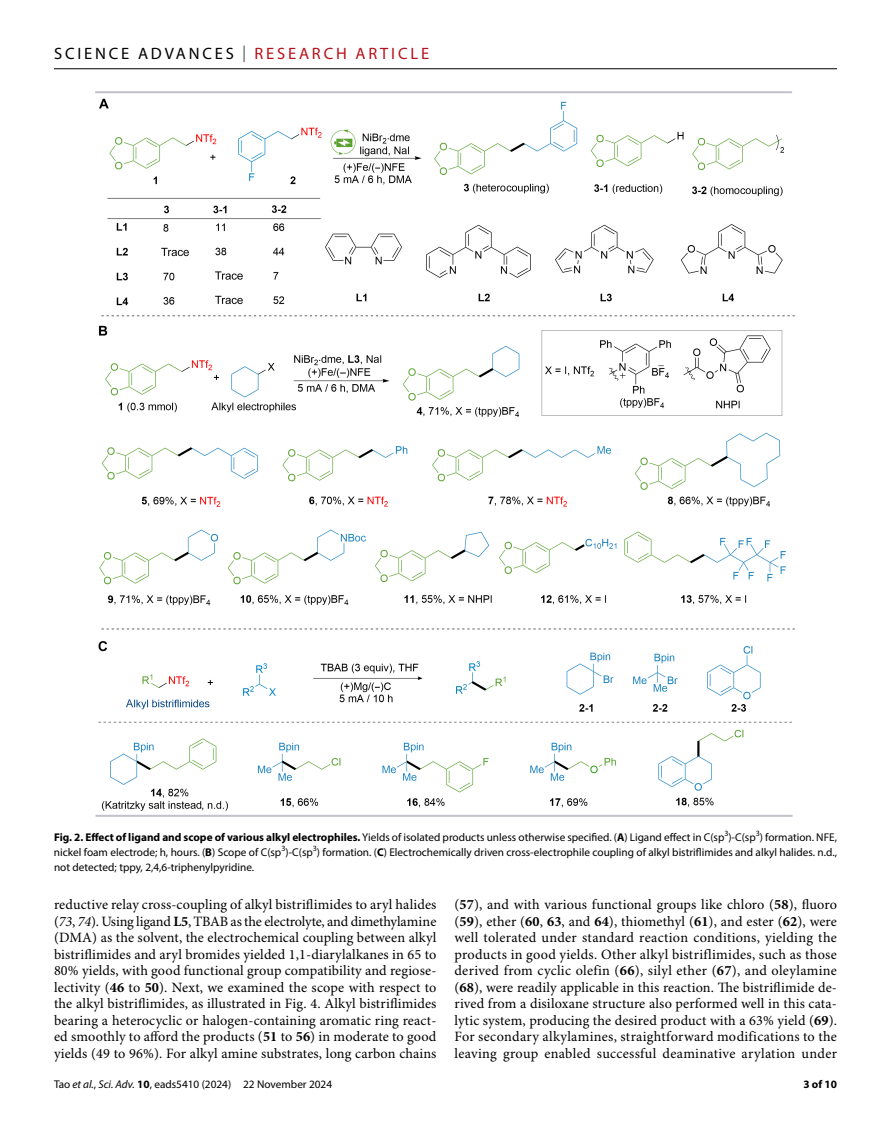
<style>
.page{position:relative;width:891px;height:1134px;background:#fff}
.page>*{position:absolute;margin:0;border:0;box-sizing:border-box;transform-origin:0 0}
.t1{font:16.5px "Myriad Pro";letter-spacing:.17em;color:#000}
.t2{font:14.25px/16.5px "Minion Pro";letter-spacing:.015em;color:#000;text-align:justify}
.t3{font:11.25px/15px "Myriad Pro";color:#000;text-align:justify}
.t4{font:700 11.25px "Myriad Pro";color:#000}
.s1{font-weight:300}
.s2{color:#b5121b}
.s3{font-weight:700}
.s4{font-style:italic}
</style>
<div class="page">
<hr style="left:54px;top:68px;width:783px;height:1px;background:#000">
<img style="left:95px;top:91px;width:700px;height:726px">
<p class="t1" style="left:54px;top:44px;width:376px">Scien ce Advan ces <span class="s1">|</span> <span class="s2">Resear ch Art icle</span></p>
<p class="t3" style="left:54px;top:830px;width:784px"><span class="s3">Fig. 2. Effect of ligand and scope of various alkyl electrophiles.</span> Yields of isolated products unless otherwise specified. (<span class="s3">A</span>) Ligand effect in C(sp<sup>3</sup>)--C(sp<sup>3</sup>) formation. NFE, nickel foam electrode; h, hours. (<span class="s3">B</span>) Scope of C(sp<sup>3</sup>)--C(sp<sup>3</sup>) formation. (<span class="s3">C</span>) Electrochemically driven cross-electrophile coupling of alkyl bistriflimides and alkyl halides. n.d., not detected; tppy, 2,4,6-triphenylpyridine.</p>
<p class="t2" style="left:54px;top:897px;width:384px">reductive relay cross-coupling of alkyl bistriflimides to aryl halides (<span class="s4">73</span>, <span class="s4">74</span>). Using ligand <span class="s3">L5</span>, TBAB as the electrolyte, and dimethylamine (DMA) as the solvent, the electrochemical coupling between alkyl bistriflimides and aryl bromides yielded 1,1-diarylalkanes in 65 to 80% yields, with good functional group compatibility and regiose&shy;lectivity (<span class="s3">46</span> to <span class="s3">50</span>). Next, we examined the scope with respect to the alkyl bistriflimides, as illustrated in Fig. 4. Alkyl bistriflimides bearing a heterocyclic or halogen-containing aromatic ring react&shy;ed smoothly to afford the products (<span class="s3">51</span> to <span class="s3">56</span>) in moderate to good yields (49 to 96%). For alkyl amine substrates, long carbon chains</p>
<p class="t2" style="left:454px;top:897px;width:384px">(<span class="s3">57</span>), and with various functional groups like chloro (<span class="s3">58</span>), fluoro (<span class="s3">59</span>), ether (<span class="s3">60</span>, <span class="s3">63</span>, and <span class="s3">64</span>), thiomethyl (<span class="s3">61</span>), and ester (<span class="s3">62</span>), were well tolerated under standard reaction conditions, yielding the products in good yields. Other alkyl bistriflimides, such as those derived from cyclic olefin (<span class="s3">66</span>), silyl ether (<span class="s3">67</span>), and oleylamine (<span class="s3">68</span>), were readily applicable in this reaction. The bistriflimide de&shy;rived from a disiloxane structure also performed well in this cata&shy;lytic system, producing the desired product with a 63% yield (<span class="s3">69</span>).<br>For secondary alkylamines, straightforward modifications to the leaving group enabled successful deaminative arylation under</p>
<p class="t3" style="left:54px;top:1076px;width:280px">Tao <span class="s4">et al.</span>, <span class="s4">Sci. Adv.</span> <span class="s3">10</span>, eads5410 (2024) 22 November 2024</p>
<p class="t4" style="left:803px;top:1076px;width:35px">3 of 10</p>
</div>
